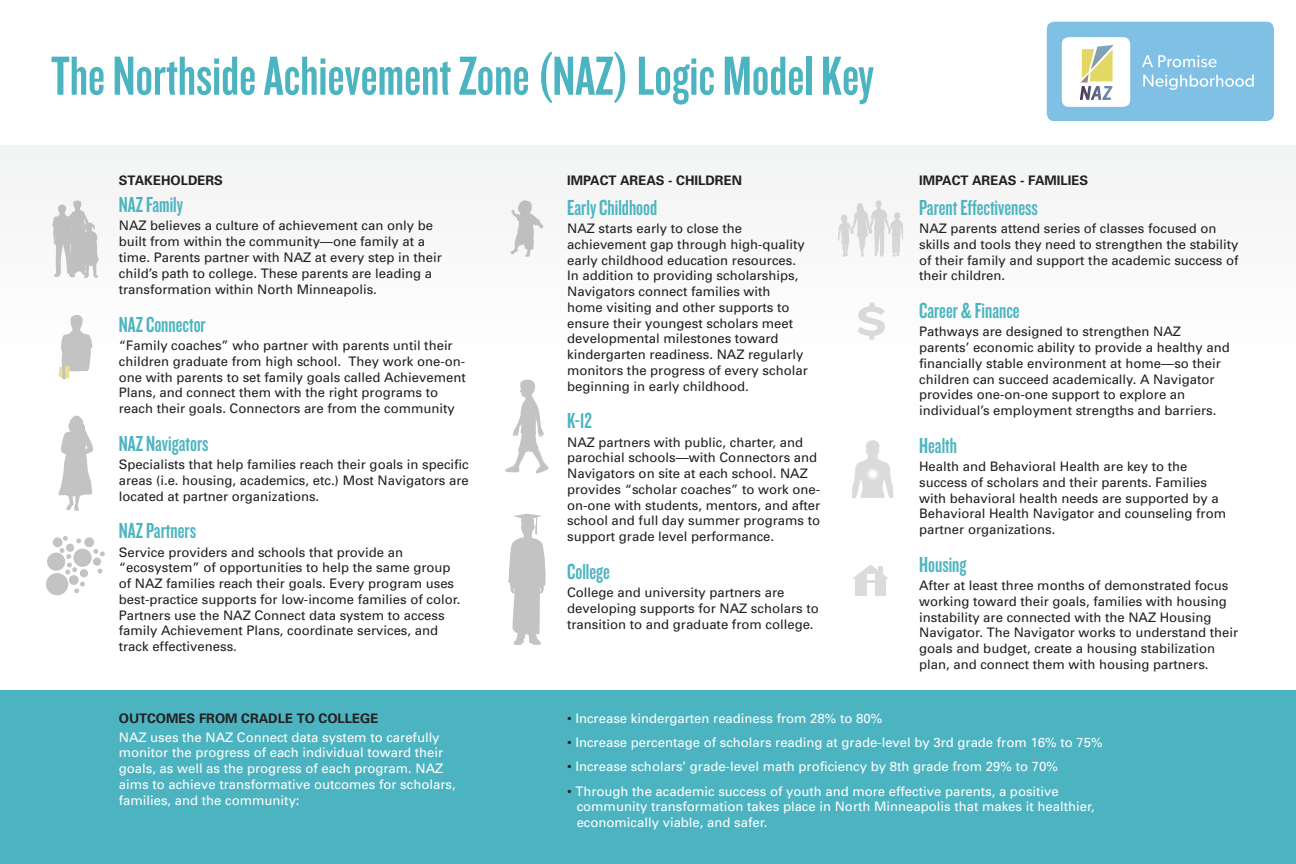
<style>
.page{position:relative;width:1296px;height:864px;background:#fff}
.page>*{position:absolute;margin:0;border:0;box-sizing:border-box;transform-origin:0 0}
.t1{font:57.2px "Knockout HTF48 Featherweight";color:#4cb4c1}
.t2{font:41.65px "Knockout HTF53 Heviweight";color:#898788}
.t3{font:22.6px "Knockout HTF48 Featherweight";color:#4cb4c1}
.t4{font:13.1px/15.8px "Univers";color:#231f20}
.t5{font:13.1px/15.8px "Univers";color:#fff}
.t6{font:700 13.1px "Univers";color:#231f20}
.s1{color:#231f20}
</style>
<div class="page">
<div style="left:0;top:144px;width:1296px;height:224px;background:#f9f9f9"></div>
<div style="left:1047px;top:22px;width:227px;height:99px;background:#80c0e5;border-radius:7px"></div>
<svg style="left:1142px;top:55px;width:75px;height:12px"></svg>
<svg style="left:1143px;top:75px;width:111px;height:15px"></svg>
<div style="left:1062px;top:37px;width:68px;height:70px;background:#fff;border-radius:7px"></div>
<svg style="left:1080px;top:45px;width:34px;height:55px"></svg>
<svg style="left:52px;top:200px;width:47px;height:78px"></svg>
<svg style="left:59px;top:315px;width:33px;height:65px"></svg>
<svg style="left:46px;top:536px;width:59px;height:60px"></svg>
<svg style="left:511px;top:200px;width:32px;height:57px"></svg>
<svg style="left:505px;top:379px;width:44px;height:94px"></svg>
<svg style="left:508px;top:514px;width:37px;height:131px"></svg>
<div style="left:856px;top:578px;width:30px;height:17px;background:#dbdbdb"></div>
<div style="left:867px;top:583px;width:7px;height:12px;background:#fff"></div>
<svg style="left:852px;top:440px;width:42px;height:139px"></svg>
<svg style="left:838px;top:200px;width:65px;height:57px"></svg>
<div style="left:0;top:690px;width:1296px;height:174px;background:#4cb4c1"></div>
<svg style="left:59px;top:415px;width:34px;height:96px"></svg>
<h1 class="t1" style="left:51px;top:47px;width:825px">The Northside Achievement Zone (NAZ) Logic Model Key</h1>
<p class="t6" style="left:119px;top:172px;width:106px">STAKEHOLDERS</p>
<p class="t3" style="left:119px;top:193px;width:66px">NAZ Family</p>
<p class="t4" style="left:119px;top:218px;width:325px;line-height:15.9px">NAZ believes a culture of achievement can only be built from within the community—one family at a time. Parents partner with NAZ at every step in their child’s path to college. These parents are leading a transformation within North Minneapolis.</p>
<p class="t3" style="left:119px;top:313px;width:89px">NAZ Connector</p>
<p class="t4" style="left:119px;top:337px;width:349px">“Family coaches” who partner with parents until their children graduate from high school. They work one-on&shy;one with parents to set family goals called Achievement Plans, and connect them with the right programs to reach their goals. Connectors are from the community</p>
<p class="t3" style="left:119px;top:432px;width:91px">NAZ Navigators</p>
<p class="t4" style="left:119px;top:456px;width:352px;text-align:justify">Specialists that help families reach their goals in specific areas (i.e. housing, academics, etc.) Most Navigators are located at partner organizations.</p>
<p class="t3" style="left:119px;top:519px;width:79px">NAZ Partners</p>
<p class="t4" style="left:119px;top:544px;width:343px">Service providers and schools that provide an “ecosystem” of opportunities to help the same group of NAZ families reach their goals. Every program uses best-practice supports for low-income families of color.<br>Partners use the NAZ Connect data system to access family Achievement Plans, coordinate services, and track effectiveness.</p>
<p class="t6" style="left:567px;top:172px;width:176px">IMPACT AREAS - CHILDREN</p>
<p class="t3" style="left:567px;top:196px;width:92px">Early Childhood</p>
<p class="t4" style="left:567px;top:220px;width:242px">NAZ starts early to close the achievement gap through high-quality early childhood education resources.<br>In addition to providing scholarships, Navigators connect families with home visiting and other supports to ensure their youngest scholars meet developmental milestones toward kindergarten readiness. NAZ regularly monitors the progress of every scholar beginning in early childhood.</p>
<p class="t3" style="left:567px;top:409px;width:26px">K-12</p>
<p class="t4" style="left:567px;top:434px;width:255px">NAZ partners with public, charter, and parochial schools—with Connectors and Navigators on site at each school. NAZ provides “scholar coaches” to work one&shy;on-one with students, mentors, and after school and full day summer programs to support grade level performance.</p>
<p class="t3" style="left:567px;top:560px;width:44px">College</p>
<p class="t4" style="left:567px;top:584px;width:253px">College and university partners are developing supports for NAZ scholars to transition to and graduate from college.</p>
<h2 class="t2" style="left:855px;top:298px;width:33px">$</h2>
<p class="t6" style="left:919px;top:172px;width:171px">IMPACT AREAS - FAMILIES</p>
<p class="t3" style="left:919px;top:196px;width:120px">Parent Effectiveness</p>
<p class="t4" style="left:919px;top:220px;width:321px">NAZ parents attend series of classes focused on skills and tools they need to strengthen the stability of their family and support the academic success of their children.</p>
<p class="t3" style="left:919px;top:299px;width:102px">Career &amp; Finance</p>
<p class="t4" style="left:919px;top:324px;width:312px">Pathways are designed to strengthen NAZ parents’ economic ability to provide a healthy and financially stable environment at home—so their children can succeed academically. A Navigator provides one-on-one support to explore an individual’s employment strengths and barriers.</p>
<p class="t3" style="left:919px;top:434px;width:39px">Health</p>
<p class="t4" style="left:919px;top:458px;width:308px">Health and Behavioral Health are key to the success of scholars and their parents. Families with behavioral health needs are supported by a Behavioral Health Navigator and counseling from partner organizations.</p>
<p class="t3" style="left:919px;top:553px;width:49px">Housing</p>
<p class="t4" style="left:919px;top:577px;width:321px">After at least three months of demonstrated focus working toward their goals, families with housing instability are connected with the NAZ Housing Navigator. The Navigator works to understand their goals and budget, create a housing stabilization plan, and connect them with housing partners.</p>
<p class="t6" style="left:119px;top:710px;width:261px">OUTCOMES FROM CRADLE TO COLLEGE</p>
<p class="t5" style="left:119px;top:729px;width:338px">NAZ uses the NAZ Connect data system to carefully monitor the progress of each individual toward their goals, as well as the progress of each program. NAZ aims to achieve transformative outcomes for scholars, families, and the community:</p>
<p class="t5" style="left:567px;top:710px;width:317px"><span class="s1">•</span> Increase kindergarten readiness from 28% to 80%</p>
<p class="t5" style="left:567px;top:734px;width:537px"><span class="s1">•</span> Increase percentage of scholars reading at grade-level by 3rd grade from 16% to 75%</p>
<p class="t5" style="left:567px;top:759px;width:492px"><span class="s1">•</span> Increase scholars’ grade-level math proficiency by 8th grade from 29% to 70%</p>
<p class="t5" style="left:577px;top:783px;width:520px;text-indent:-10px"><span class="s1">•</span> Through the academic success of youth and more effective parents, a positive community transformation takes place in North Minneapolis that makes it healthier, economically viable, and safer.</p>
</div>
